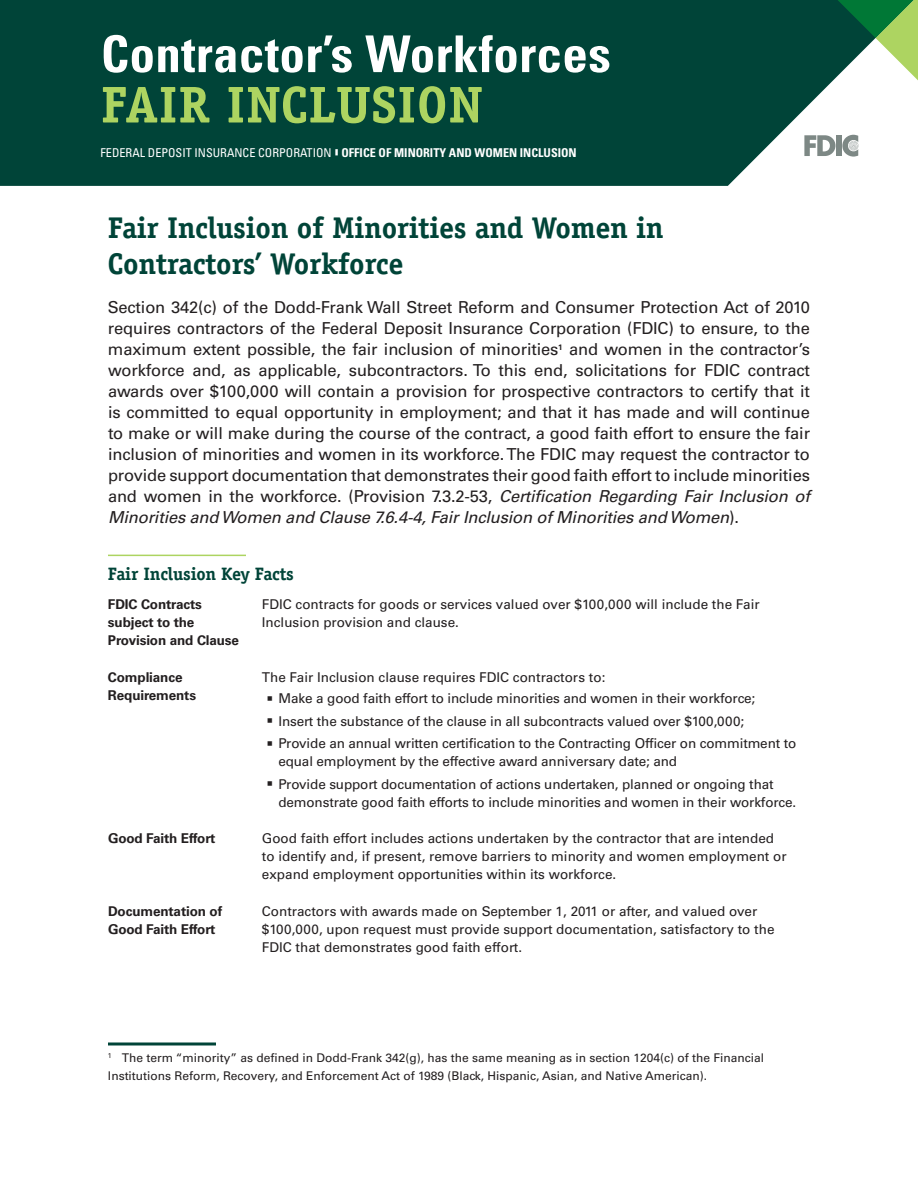
<style>
.page{position:relative;width:918px;height:1188px;background:#fff}
.page>*{position:absolute;margin:0;border:0;box-sizing:border-box;transform-origin:0 0}
.t1{font:700 51.75px "Officina Serif Std";letter-spacing:.01em;color:#add461}
.t2{font:700 condensed 50.85px "Univers LT Std";letter-spacing:.01em;color:#fff}
.t3{font:700 30px/36px "Officina Serif Std";letter-spacing:-.01em;color:#004438}
.stand{font:700 18px "Officina Serif Std";letter-spacing:-.01em;color:#004438}
.t4{font:16.5px/21px "Univers LT Std";letter-spacing:-.01em;color:#231f20;text-align:justify}
.sub_head{font:13.5px/18px "Univers LT Std";color:#231f20}
.sub_head-2{font:700 13.5px/18px "Univers LT Std";letter-spacing:-.01em;color:#231f20}
.t5{font:condensed 12.15px "Univers LT Std";color:#fff}
.t6{font:12px/18px "Univers LT Std";color:#231f20}
.s1{font-weight:700}
.s2{font-style:italic}
</style>
<div class="page">
<hr style="left:108px;top:555px;width:138px;height:1px;background:#add461">
<hr style="left:108px;top:1042px;width:108px;height:3px;background:#004438">
<div style="left:0;top:0;width:859px;height:186px;background:#004438"></div>
<svg style="left:838px;top:0;width:80px;height:80px"></svg>
<svg style="left:804px;top:135px;width:31px;height:21px"></svg>
<div style="left:836px;top:135px;width:6px;height:21px;background:#7d8885"></div>
<svg style="left:842px;top:135px;width:16px;height:22px"></svg>
<p class="t2" style="left:101px;top:23px;width:511px">Contractor’s Workforces</p>
<p class="t1" style="left:101px;top:73px;width:383px">FAIR INCLUSION</p>
<p class="t5" style="left:101px;top:145px;width:478px">FEDERAL DEPOSIT INSURANCE CORPORATION ▪ <span class="s1">OFFICE OF MINORITY AND WOMEN INCLUSION</span></p>
<p class="t3" style="left:108px;top:209px;width:557px">Fair Inclusion of Minorities and Women in<br>Contractors’ Workforce</p>
<p class="t4" style="left:108px;top:296px;width:704px">Section 342(c) of the Dodd-Frank Wall Street Reform and Consumer Protection Act of 2010 requires contractors of the Federal Deposit Insurance Corporation (FDIC) to ensure, to the maximum extent possible, the fair inclusion of minorities<sup>1</sup> and women in the contractor’s workforce and, as applicable, subcontractors. To this end, solicitations for FDIC contract awards over $100,000 will contain a provision for prospective contractors to certify that it is committed to equal opportunity in employment; and that it has made and will continue to make or will make during the course of the contract, a good faith effort to ensure the fair inclusion of minorities and women in its workforce. The FDIC may request the contractor to provide support documentation that demonstrates their good faith effort to include minorities and women in the workforce. (Provision 7.3.2-53, <span class="s2">Certification Regarding Fair Inclusion of Minorities and Women and Clause 7.6.4-4, Fair Inclusion of Minorities and Women</span>).</p>
<p class="stand" style="left:108px;top:563px;width:187px">Fair Inclusion Key Facts</p>
<p class="sub_head-2" style="left:108px;top:596px;width:133px">FDIC Contracts subject to the<br>Provision and Clause</p>
<p class="sub_head" style="left:262px;top:596px;width:499px">FDIC contracts for goods or services valued over $100,000 will include the Fair<br>Inclusion provision and clause.</p>
<p class="sub_head-2" style="left:108px;top:668px;width:90px">Compliance<br>Requirements</p>
<p class="sub_head" style="left:262px;top:668px;width:345px">The Fair Inclusion clause requires FDIC contractors to:</p>
<p class="sub_head" style="left:266px;top:689px;width:491px">▪ Make a good faith effort to include minorities and women in their workforce;</p>
<p class="sub_head" style="left:266px;top:712px;width:479px">▪ Insert the substance of the clause in all subcontracts valued over $100,000;</p>
<p class="sub_head" style="left:278px;top:734px;width:519px;text-indent:-12px">▪ Provide an annual written certification to the Contracting Officer on commitment to equal employment by the effective award anniversary date; and</p>
<p class="sub_head" style="left:278px;top:775px;width:519px;text-indent:-12px">▪ Provide support documentation of actions undertaken, planned or ongoing that demonstrate good faith efforts to include minorities and women in their workforce.</p>
<p class="sub_head-2" style="left:108px;top:830px;width:109px">Good Faith Effort</p>
<p class="sub_head" style="left:262px;top:830px;width:526px">Good faith effort includes actions undertaken by the contractor that are intended to identify and, if present, remove barriers to minority and women employment or expand employment opportunities within its workforce.</p>
<p class="sub_head-2" style="left:108px;top:903px;width:116px">Documentation of<br>Good Faith Effort</p>
<p class="sub_head" style="left:262px;top:902px;width:514px">Contractors with awards made on September 1, 2011 or after, and valued over $100,000, upon request must provide support documentation, satisfactory to the<br>FDIC that demonstrates good faith effort.</p>
<p class="t6" style="left:108px;top:1049px;width:658px"><sup>1</sup> The term “minority” as defined in Dodd-Frank 342(g), has the same meaning as in section 1204(c) of the Financial<br>Institutions Reform, Recovery, and Enforcement Act of 1989 (Black, Hispanic, Asian, and Native American).</p>
</div>
